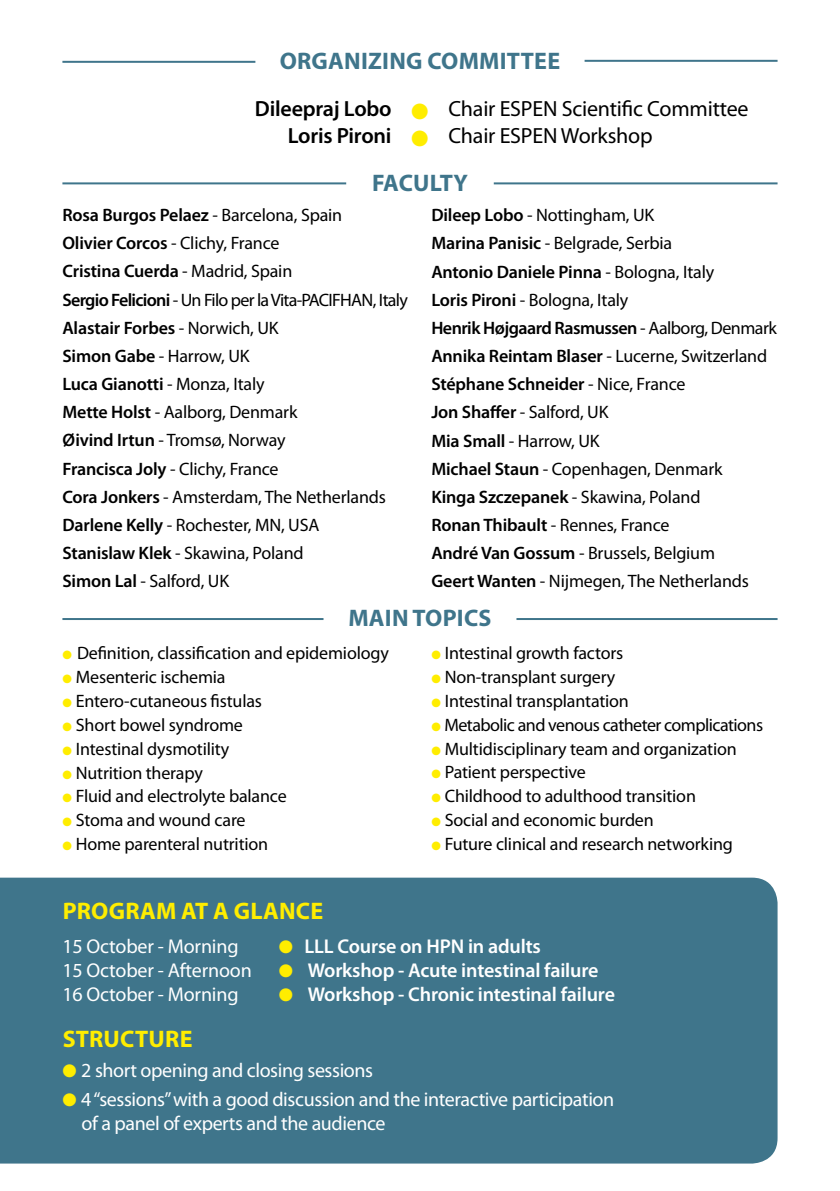
<style>
.page{position:relative;width:840px;height:1191px;background:#fff}
.page>*{position:absolute;margin:0;border:0;box-sizing:border-box;transform-origin:0 0}
.t1{font:700 24px "Myriad Pro";letter-spacing:.01em;color:#3f758b}
.t2{font:700 24px "Myriad Pro";letter-spacing:.01em;color:#ffed00}
.t3{font:22px/26.4px "Myriad Pro";letter-spacing:-.01em;color:#000}
.t4{font:600 22px/26.4px "Myriad Pro";letter-spacing:-.01em;color:#000;text-align:right}
.t5{font:20px/24px "Myriad Pro";letter-spacing:-.02em;color:#fff}
.t6{font:600 20px "Myriad Pro";letter-spacing:-.01em;color:#fff}
.t7{font:18px/28.2px "Myriad Pro";letter-spacing:-.01em;color:#000}
.t8{font:18px "Myriad Pro";letter-spacing:-.03em;color:#000}
.s1{font-weight:600}
.s2{color:#ffed00}
</style>
<div class="page">
<div style="left:0;top:877px;width:777px;height:286px;background:#3f758b"></div>
<hr style="left:584px;top:60px;width:193px;height:2px;background:#3f758b">
<hr style="left:62px;top:61px;width:193px;height:2px;background:#3f758b">
<hr style="left:516px;top:618px;width:261px;height:2px;background:#3f758b">
<hr style="left:62px;top:618px;width:261px;height:2px;background:#3f758b">
<hr style="left:62px;top:182px;width:284px;height:2px;background:#3f758b">
<hr style="left:493px;top:182px;width:284px;height:2px;background:#3f758b">
<h1 class="t1" style="left:279px;top:45px;width:282px">ORGANIZING COMMITTEE</h1>
<p class="t4" style="left:254px;top:95px;width:138px">Dileepraj Lobo<br>Loris Pironi</p>
<p class="t3" style="left:448px;top:95px;width:301px">Chair ESPEN Scientific Committee<br>Chair ESPEN Workshop</p>
<h1 class="t1" style="left:372px;top:167px;width:97px">FACULTY</h1>
<p class="t7" style="left:62px;top:201px;width:347px"><span class="s1">Rosa Burgos Pelaez</span> - Barcelona, Spain<br><span class="s1">Olivier Corcos</span> - Clichy, France<br><span class="s1">Cristina Cuerda</span> - Madrid, Spain<br><span class="s1">Sergio Felicioni</span> - Un Filo per la Vita-PACIFHAN, Italy<br><span class="s1">Alastair Forbes</span> - Norwich, UK<br><span class="s1">Simon Gabe</span> - Harrow, UK<br><span class="s1">Luca Gianotti</span> - Monza, Italy<br><span class="s1">Mette Holst</span> - Aalborg, Denmark<br><span class="s1">øivind Irtun</span> - Tromsø, Norway<br><span class="s1">Francisca Joly</span> - Clichy, France<br><span class="s1">Cora Jonkers</span> - Amsterdam, The Netherlands<br><span class="s1">Darlene Kelly</span> - Rochester, MN, USA<br><span class="s1">Stanislaw Klek</span> - Skawina, Poland<br><span class="s1">Simon Lal</span> - Salford, UK</p>
<p class="t7" style="left:431px;top:201px;width:347px"><span class="s1">Dileep Lobo</span> - Nottingham, UK<br><span class="s1">Marina Panisic</span> - Belgrade, Serbia<br><span class="s1">Antonio Daniele Pinna</span> - Bologna, Italy<br><span class="s1">Loris Pironi</span> - Bologna, Italy<br><span class="s1">Henrik Højgaard Rasmussen</span> - Aalborg, Denmark <span class="s1">Annika Reintam Blaser</span> - Lucerne, Switzerland <span class="s1">Stéphane Schneider</span> - Nice, France<br><span class="s1">Jon Shaffer</span> - Salford, UK<br><span class="s1">Mia Small</span> - Harrow, UK<br><span class="s1">Michael Staun</span> - Copenhagen, Denmark<br><span class="s1">Kinga Szczepanek</span> - Skawina, Poland<br><span class="s1">Ronan Thibault</span> - Rennes, France<br><span class="s1">André Van Gossum</span> - Brussels, Belgium<br><span class="s1">Geert Wanten</span> - Nijmegen, The Netherlands</p>
<h1 class="t1" style="left:348px;top:602px;width:16px">MAIN</h1>
<h1 class="t1" style="left:412px;top:602px;width:14px">TOPI</h1>
<h1 class="t1" style="left:463px;top:602px;width:26px">CS</h1>
<p class="t7" style="left:62px;top:639px;width:328px"><span class="s2">●</span> Definition, classification and epidemiology</p>
<p class="t7" style="left:62px;top:663px;width:165px"><span class="s2">●</span> Mesenteric ischemia</p>
<p class="t7" style="left:62px;top:686px;width:201px"><span class="s2">●</span> Entero-cutaneous fistulas</p>
<p class="t7" style="left:62px;top:710px;width:182px"><span class="s2">●</span> Short bowel syndrome</p>
<p class="t7" style="left:62px;top:734px;width:168px"><span class="s2">●</span> Intestinal dysmotility</p>
<p class="t7" style="left:62px;top:758px;width:142px"><span class="s2">●</span> Nutrition therapy</p>
<p class="t7" style="left:62px;top:782px;width:226px"><span class="s2">●</span> Fluid and electrolyte balance</p>
<p class="t7" style="left:62px;top:805px;width:184px"><span class="s2">●</span> Stoma and wound care</p>
<p class="t7" style="left:62px;top:829px;width:207px"><span class="s2">●</span> Home parenteral nutrition</p>
<p class="t7" style="left:431px;top:639px;width:193px"><span class="s2">●</span> Intestinal growth factors</p>
<p class="t7" style="left:431px;top:662px;width:185px"><span class="s2">●</span> Non-transplant surgery</p>
<p class="t7" style="left:431px;top:686px;width:199px"><span class="s2">●</span> Intestinal transplantation</p>
<p class="t8" style="left:431px;top:713px;width:333px"><span class="s2">●</span> Metabolic and venous catheter complications</p>
<p class="t7" style="left:431px;top:734px;width:307px"><span class="s2">●</span> Multidisciplinary team and organization</p>
<p class="t7" style="left:431px;top:758px;width:156px"><span class="s2">●</span> Patient perspective</p>
<p class="t7" style="left:431px;top:782px;width:266px"><span class="s2">●</span> Childhood to adulthood transition</p>
<p class="t7" style="left:431px;top:805px;width:224px"><span class="s2">●</span> Social and economic burden</p>
<p class="t7" style="left:431px;top:829px;width:303px"><span class="s2">●</span> Future clinical and research networking</p>
<h1 class="t2" style="left:63px;top:895px;width:187px">PROGRAM AT A GLAN</h1>
<h1 class="t2" style="left:296px;top:895px;width:26px">CE</h1>
<p class="t5" style="left:62px;top:933px;width:177px">15 October - Morning</p>
<p class="t6" style="left:278px;top:933px;width:263px"><span class="s2">●</span> LLL Course on HPN in adults</p>
<p class="t5" style="left:62px;top:957px;width:191px">15 October - Afternoon</p>
<p class="t6" style="left:278px;top:957px;width:321px"><span class="s2">●</span> Workshop - Acute intestinal failure</p>
<p class="t5" style="left:62px;top:981px;width:177px">16 October - Morning</p>
<p class="t6" style="left:278px;top:981px;width:337px"><span class="s2">●</span> Workshop - Chronic intestinal failure</p>
<h1 class="t2" style="left:63px;top:1023px;width:15px">STRU</h1>
<h1 class="t2" style="left:120px;top:1023px;width:30px">CTURE</h1>
<p class="t5" style="left:62px;top:1057px;width:312px"><span class="s2">●</span> 2 short opening and closing sessions</p>
<p class="t5" style="left:82px;top:1087px;width:534px;text-indent:-19px"><span class="s2">●</span> 4 “sessions” with a good discussion and the interactive participation of a panel of experts and the audience</p>
</div>
